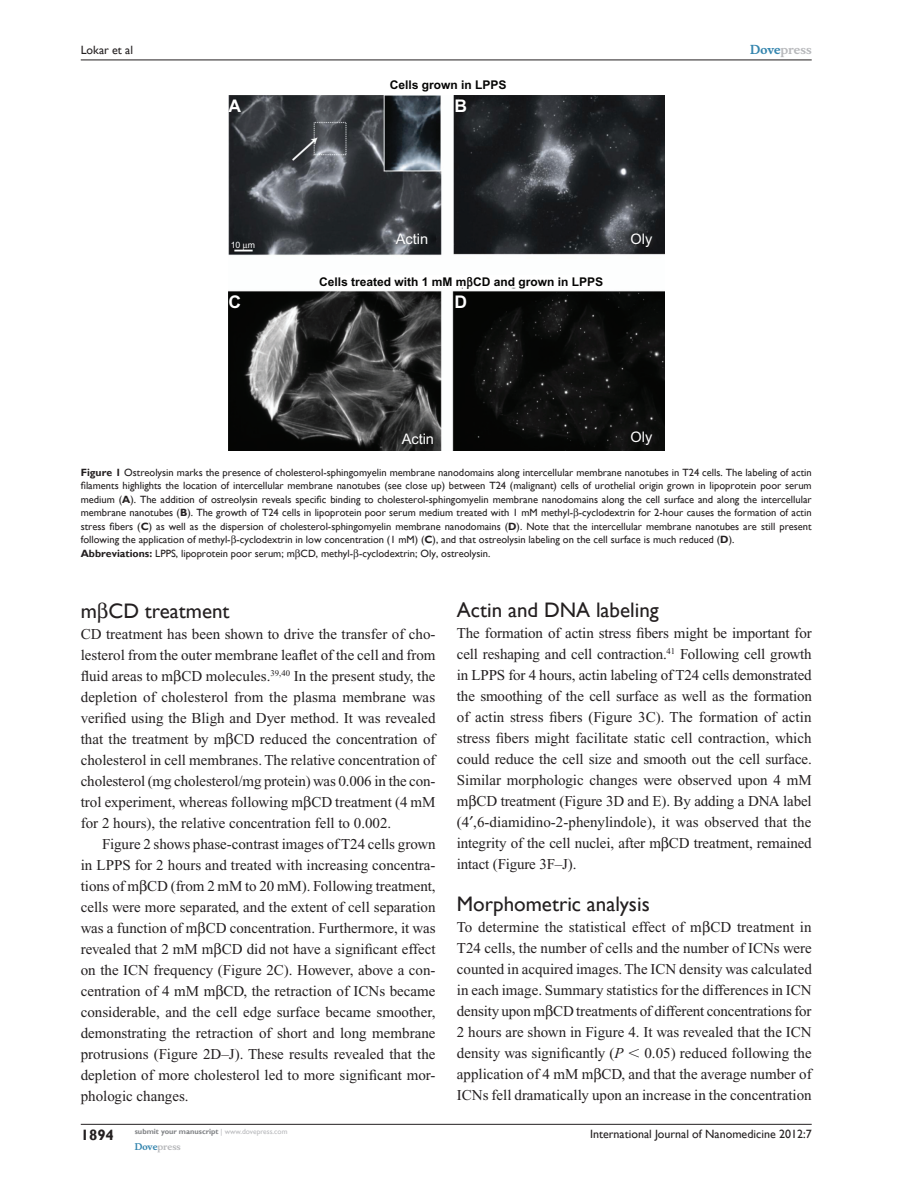
<style>
.page{position:relative;width:918px;height:1188px;background:#fff}
.page>*{position:absolute;margin:0;border:0;box-sizing:border-box;transform-origin:0 0}
.t1{font:21px "Gill Sans";color:#231f20}
.t2{font:700 17.4px "Arial";color:#fff}
.t3{font:15px/21px "Times New Roman";color:#231f20;text-align:justify}
.t4{font:700 15px "Gill Sans";color:#231f20}
.t5{font:14.55px "Arial";color:#fff}
.t6{font:700 12px "Arial";color:#050504}
.t7{font:12px "Gill Sans";color:#231f20}
.t8{font:700 12px "Musee";color:#b8b9bc}
.t9{font:10.5px/13.5px "Gill Sans";color:#231f20}
.t10{font:700 9px "Musee";color:#b8b9bc}
.t11{font:8.7px "Arial";color:#fff}
.t12{font:700 7.5px "Gill Sans";color:#808285}
.s1{color:#3485ae}
.s2{font-weight:700}
.s3{font-style:italic}
.s4{font-family:"Mathematical Pi One"}
.s5{font-weight:400;color:#b8b9bc}
</style>
<div class="page">
<img style="left:228px;top:95px;width:437px;height:356px">
<hr style="left:81px;top:1124px;width:731px;height:1px;background:#231f20">
<hr style="left:81px;top:60px;width:731px;height:1px;background:#231f20">
<svg style="left:243px;top:243px;width:5px;height:7px"></svg>
<svg style="left:467px;top:276px;width:6px;height:13px"></svg>
<p class="t7" style="left:81px;top:43px;width:54px">Lokar et al</p>
<p class="t6" style="left:390px;top:78px;width:118px">Cells grown in LPPS</p>
<p class="t2" style="left:229px;top:95px;width:14px">A</p>
<p class="t2" style="left:454px;top:95px;width:14px">B</p>
<p class="t11" style="left:231px;top:240px;width:26px">10 m</p>
<p class="t2" style="left:229px;top:292px;width:14px">C</p>
<p class="t5" style="left:396px;top:230px;width:34px">Actin</p>
<p class="t6" style="left:319px;top:275px;width:285px">Cells treated with 1 mM m CD and grown in LPPS</p>
<p class="t2" style="left:454px;top:292px;width:14px">D</p>
<p class="t5" style="left:631px;top:230px;width:23px">Oly</p>
<p class="t8" style="left:750px;top:43px;width:63px"><span class="s1">Dove</span>press</p>
<p class="t5" style="left:631px;top:428px;width:23px">Oly</p>
<p class="t9" style="left:81px;top:466px;width:732px"><span class="s2">Figure 1</span> Ostreolysin marks the presence of cholesterol-sphingomyelin membrane nanodomains along intercellular membrane nanotubes in T24 cells. The labeling of actin filaments highlights the location of intercellular membrane nanotubes (see close up) between T24 (malignant) cells of urothelial origin grown in lipoprotein poor serum medium (<span class="s2">A</span>). The addition of ostreolysin reveals specific binding to cholesterol-sphingomyelin membrane nanodomains along the cell surface and along the intercellular membrane nanotubes (<span class="s2">B</span>). The growth of T24 cells in lipoprotein poor serum medium treated with 1 mM methyl- -cyclodextrin for 2-hour causes the formation of actin stress fibers (<span class="s2">C</span>) as well as the dispersion of cholesterol-sphingomyelin membrane nanodomains (<span class="s2">D</span>). Note that the intercellular membrane nanotubes are still present following the application of methyl- -cyclodextrin in low concentration (1 mM) (<span class="s2">C</span>), and that ostreolysin labeling on the cell surface is much reduced (<span class="s2">D</span>).<br><span class="s2">Abbreviations:</span> LPPS, lipoprotein poor serum; m CD, methyl- -cyclodextrin; Oly, ostreolysin.</p>
<p class="t5" style="left:402px;top:430px;width:34px">Actin</p>
<h1 class="t1" style="left:81px;top:598px;width:150px">m CD treatment</h1>
<p class="t3" style="left:81px;top:623px;width:356px">CD treatment has been shown to drive the transfer of cho&shy;lesterol from the outer membrane leaflet of the cell and from fluid areas to m CD molecules.<sup>39,40</sup> In the present study, the depletion of cholesterol from the plasma membrane was verified using the Bligh and Dyer method. It was revealed that the treatment by m CD reduced the concentration of cholesterol in cell membranes. The relative concentration of cholesterol (mg cholesterol/mg protein) was 0.006 in the con&shy;trol experiment, whereas following m CD treatment (4 mM for 2 hours), the relative concentration fell to 0.002.</p>
<p class="t3" style="left:81px;top:833px;width:356px;text-indent:21px">Figure 2 shows phase-contrast images of T24 cells grown in LPPS for 2 hours and treated with increasing concentra&shy;tions of m CD (from 2 mM to 20 mM). Following treatment, cells were more separated, and the extent of cell separation was a function of m CD concentration. Furthermore, it was revealed that 2 mM m CD did not have a significant effect on the ICN frequency (Figure 2C). However, above a con&shy;centration of 4 mM m CD, the retraction of ICNs became considerable, and the cell edge surface became smoother, demonstrating the retraction of short and long membrane protrusions (Figure 2D–J). These results revealed that the depletion of more cholesterol led to more significant mor&shy;phologic changes.</p>
<h1 class="t1" style="left:457px;top:598px;width:203px">Actin and DNA labeling</h1>
<p class="t3" style="left:457px;top:623px;width:357px">The formation of actin stress fibers might be important for cell reshaping and cell contraction.<sup>41</sup> Following cell growth in LPPS for 4 hours, actin labeling of T24 cells demonstrated the smoothing of the cell surface as well as the formation of actin stress fibers (Figure 3C). The formation of actin stress fibers might facilitate static cell contraction, which could reduce the cell size and smooth out the cell surface.<br>Similar morphologic changes were observed upon 4 mM m CD treatment (Figure 3D and E). By adding a DNA label (4 ,6-diamidino-2-phenylindole), it was observed that the integrity of the cell nuclei, after m CD treatment, remained intact (Figure 3F–J).</p>
<h1 class="t1" style="left:457px;top:892px;width:194px">Morphometric analysis</h1>
<p class="t3" style="left:457px;top:917px;width:357px">To determine the statistical effect of m CD treatment in T24 cells, the number of cells and the number of ICNs were counted in acquired images. The ICN density was calculated in each image. Summary statistics for the differences in ICN density upon m CD treatments of different concentrations for 2 hours are shown in Figure 4. It was revealed that the ICN density was significantly (<span class="s3">P</span> <span class="s4">,</span> 0.05) reduced following the application of 4 mM m CD, and that the average number of ICNs fell dramatically upon an increase in the concentration</p>
<p class="t4" style="left:81px;top:1126px;width:35px">1894</p>
<p class="t12" style="left:135px;top:1127px;width:154px">submit your manuscript <span class="s5">| www.dovepress.com</span></p>
<p class="t10" style="left:135px;top:1141px;width:48px"><span class="s1">Dove</span>press</p>
<p class="t7" style="left:590px;top:1127px;width:223px">International Journal of Nanomedicine 2012:7</p>
</div>
